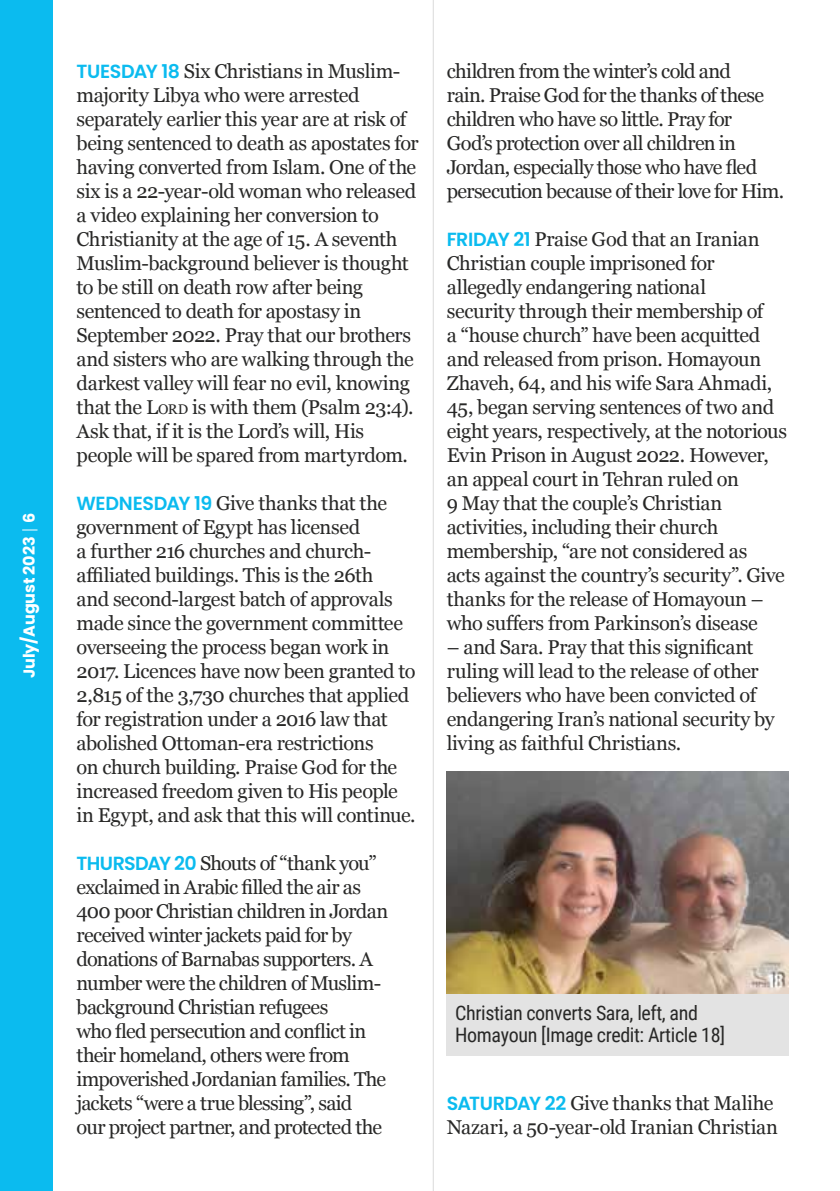
<style>
.page{position:relative;width:840px;height:1191px;background:#fff}
.page>*{position:absolute;margin:0;border:0;box-sizing:border-box;transform-origin:0 0}
.t1{font:20px/24px "Georgia";letter-spacing:-.025em;color:#282827}
.t2{font:20px/22px "Roboto Condensed";letter-spacing:-.02em;color:#282827}
.t3{font:700 16px "Poppins";letter-spacing:-.01em;color:#fff}
.s1{font-family:"Poppins";font-weight:600;font-size:19px;color:#0bbbef}
.s2{font-style:inherit}
.s3{font-size:14px}
</style>
<div class="page">
<div style="left:0;top:0;width:53px;height:1191px;background:#0bbbef"></div>
<svg style="left:22px;top:529px;width:15px;height:1px"></svg>
<hr style="left:432px;top:0;width:1px;height:1191px;background:#dadada">
<div style="left:446px;top:993px;width:342px;height:63px;background:#e3e3e3"></div>
<img style="left:446px;top:771px;width:342px;height:222px">
<p class="t3" style="left:20px;top:678px;width:166px;rotate:-90deg">July/August 2023 6</p>
<p class="t1" style="left:77px;top:58px;width:343px"><span class="s1">TUESDAY 18</span> Six Christians in Muslim&shy;majority Libya who were arrested separately earlier this year are at risk of being sentenced to death as apostates for having converted from Islam. One of the six is a 22-year-old woman who released a video explaining her conversion to Christianity at the age of 15. A seventh Muslim-background believer is thought to be still on death row after being sentenced to death for apostasy in September 2022. Pray that our brothers and sisters who are walking through the darkest valley will fear no evil, knowing that the <span class="s2">L</span><span class="s3">ord</span> is with them (Psalm 23:4).<br>Ask that, if it is the Lord’s will, His people will be spared from martyrdom.</p>
<p class="t1" style="left:77px;top:490px;width:340px"><span class="s1">WEDNESDAY 19</span> Give thanks that the government of Egypt has licensed<br>a further 216 churches and church&shy;affiliated buildings. This is the 26th<br>and second-largest batch of approvals made since the government committee overseeing the process began work in 2017. Licences have now been granted to 2,815 of the 3,730 churches that applied for registration under a 2016 law that abolished Ottoman-era restrictions<br>on church building. Praise God for the increased freedom given to His people in Egypt, and ask that this will continue.</p>
<p class="t1" style="left:77px;top:850px;width:313px"><span class="s1">THURSDAY 20</span> Shouts of “thank you” exclaimed in Arabic filled the air as 400 poor Christian children in Jordan received winter jackets paid for by donations of Barnabas supporters. A number were the children of Muslim&shy;background Christian refugees<br>who fled persecution and conflict in their homeland, others were from impoverished Jordanian families. The jackets “were a true blessing”, said<br>our project partner, and protected the</p>
<p class="t1" style="left:446px;top:58px;width:338px">children from the winter’s cold and<br>rain. Praise God for the thanks of these children who have so little. Pray for<br>God’s protection over all children in Jordan, especially those who have fled persecution because of their love for Him.</p>
<p class="t1" style="left:446px;top:226px;width:342px"><span class="s1">FRIDAY 21</span> Praise God that an Iranian Christian couple imprisoned for allegedly endangering national<br>security through their membership of<br>a “house church” have been acquitted and released from prison. Homayoun Zhaveh, 64, and his wife Sara Ahmadi, 45, began serving sentences of two and eight years, respectively, at the notorious Evin Prison in August 2022. However, an appeal court in Tehran ruled on<br>9 May that the couple’s Christian activities, including their church membership, “are not considered as<br>acts against the country’s security”. Give thanks for the release of Homayoun – who suffers from Parkinson’s disease</p>
<p class="t1" style="left:446px;top:634px;width:329px">– and Sara. Pray that this significant ruling will lead to the release of other believers who have been convicted of endangering Iran’s national security by living as faithful Christians.</p>
<p class="t2" style="left:455px;top:1001px;width:271px">Christian converts Sara, left, and<br>Homayoun [Image credit: Article 18]</p>
<p class="t1" style="left:446px;top:1090px;width:332px"><span class="s1">SATURDAY 22</span> Give thanks that Malihe<br>Nazari, a 50-year-old Iranian Christian</p>
</div>
